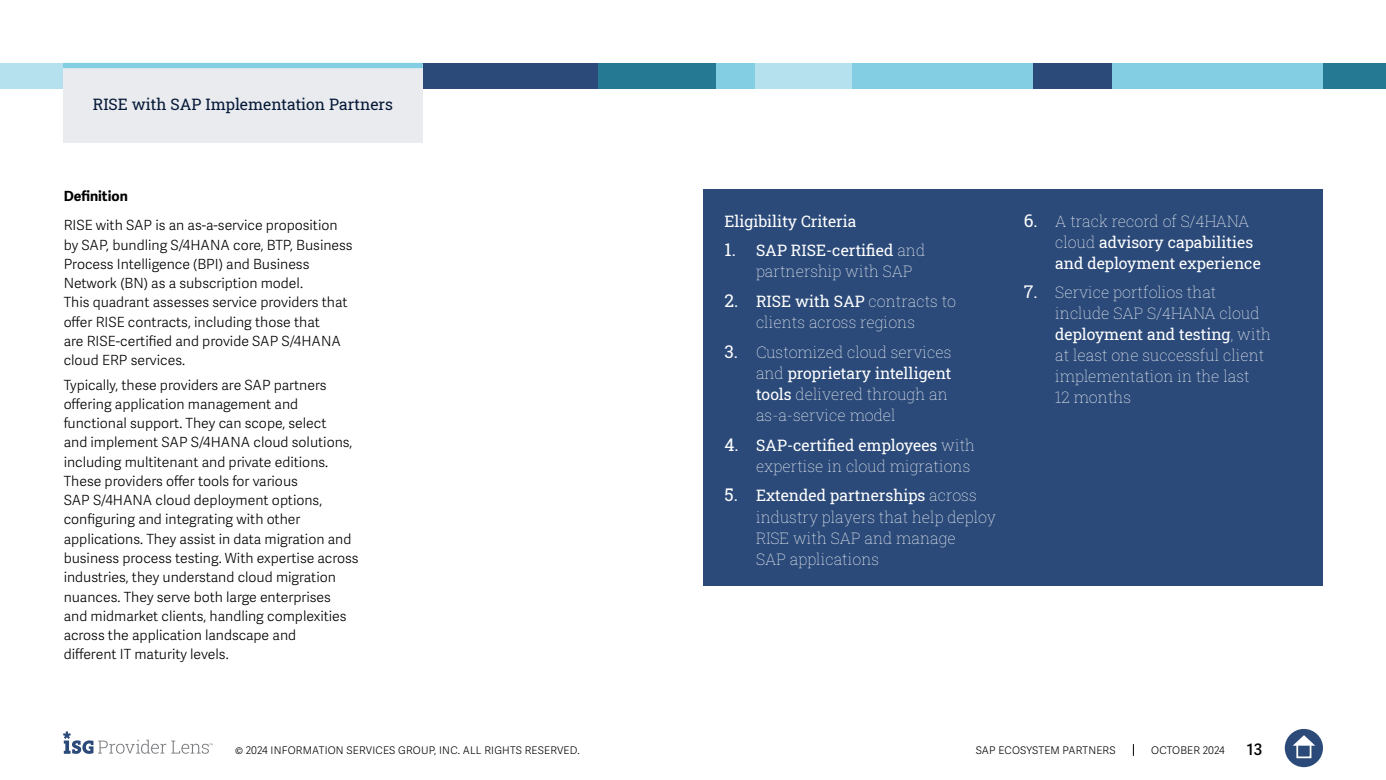
<style>
.page{position:relative;width:1386px;height:780px;background:#fff}
.page>*{position:absolute;margin:0;border:0;box-sizing:border-box;transform-origin:0 0}
.t1{font:15.75px/21px "Roboto Slab ISG P Thin";color:#fff}
.t2{font:15.75px/21px "Roboto Slab ISG P Regular";color:#fff}
.Section_Label_Light{font:15.75px "Roboto Slab ISG P Regular";color:#051837}
.t3{font:600 15.75px "Adelle Sans";color:#000}
.t4{font:300 14px/19.2px "Adelle Sans";color:#000101}
.t5{font:700 14px "Adelle Sans";color:#000}
.t6{font:300 10.5px "Adelle Sans";letter-spacing:.02em;color:#000}
.s1{font-family:"Roboto Slab ISG P Regular";font-size:17.5px}
.s2{font-family:"Roboto Slab ISG P Regular"}
.s3{font-size:17.5px}
.s4{font-family:"Roboto Slab ISG P Thin"}
</style>
<div class="page">
<svg style="left:1133px;top:744px;width:1px;height:12px"></svg>
<div style="left:1285px;top:729px;width:38px;height:38px;background:#2b4a79;border-radius:50%"></div>
<svg style="left:1293px;top:735px;width:22px;height:10px"></svg>
<div style="left:1296px;top:743px;width:15px;height:15px;border:2px solid #fff"></div>
<svg style="left:63px;top:731px;width:150px;height:23px"></svg>
<div style="left:1047px;top:63px;width:276px;height:26px;background:#84cee3"></div>
<div style="left:0;top:63px;width:158px;height:26px;background:#b4e1ed"></div>
<div style="left:850px;top:63px;width:184px;height:26px;background:#84cee3"></div>
<div style="left:1323px;top:63px;width:63px;height:26px;background:#257992"></div>
<div style="left:1033px;top:63px;width:79px;height:26px;background:#2b4a79"></div>
<div style="left:754px;top:63px;width:98px;height:26px;background:#b4e1ed"></div>
<div style="left:598px;top:63px;width:157px;height:26px;background:#84cee3"></div>
<div style="left:598px;top:63px;width:118px;height:26px;background:#257992"></div>
<div style="left:379px;top:63px;width:219px;height:26px;background:#2b4a79"></div>
<div style="left:63px;top:64px;width:360px;height:78px;background:#e9ebee"></div>
<div style="left:63px;top:63px;width:360px;height:5px;background:#84cee3"></div>
<div style="left:704px;top:189px;width:619px;height:397px;background:#2b4a79"></div>
<p class="Section_Label_Light" style="left:93px;top:93px;width:302px">RISE with SAP Implementation Partners</p>
<p class="t5" style="left:64px;top:187px;width:66px">Definition</p>
<p class="t4" style="left:64px;top:216px;width:290px">RISE with SAP is an as-a-service proposition by SAP, bundling S/4HANA core, BTP, Business Process Intelligence (BPI) and Business Network (BN) as a subscription model.<br>This quadrant assesses service providers that offer RISE contracts, including those that<br>are RISE-certified and provide SAP S/4HANA cloud ERP services.</p>
<p class="t4" style="left:64px;top:375px;width:297px">Typically, these providers are SAP partners offering application management and functional support. They can scope, select<br>and implement SAP S/4HANA cloud solutions, including multitenant and private editions.<br>These providers offer tools for various<br>SAP S/4HANA cloud deployment options, configuring and integrating with other applications. They assist in data migration and business process testing. With expertise across industries, they understand cloud migration nuances. They serve both large enterprises<br>and midmarket clients, handling complexities across the application landscape and<br>different IT maturity levels.</p>
<p class="t2" style="left:724px;top:210px;width:133px">Eligibility Criteria</p>
<p class="t1" style="left:756px;top:240px;width:171px;text-indent:-32px"><span class="s1">1.</span> <span class="s2">SAP RISE-certified</span> and partnership with SAP</p>
<p class="t1" style="left:724px;top:290px;width:233px;text-align:center"><span class="s1">2.</span> <span class="s2">RISE with SAP</span> contracts to clients across regions</p>
<p class="t1" style="left:756px;top:341px;width:197px;text-indent:-32px"><span class="s1">3.</span> Customized cloud services and <span class="s2">proprietary intelligent tools</span> delivered through an as-a-service model</p>
<p class="t1" style="left:724px;top:434px;width:252px;text-align:right"><span class="s1">4.</span> <span class="s2">SAP-certified employees</span> with expertise in cloud migrations</p>
<p class="t1" style="left:756px;top:485px;width:242px;text-indent:-32px"><span class="s1">5.</span> <span class="s2">Extended partnerships</span> across industry players that help deploy<br>RISE with SAP and manage<br>SAP applications</p>
<p class="t2" style="left:1055px;top:210px;width:207px;text-indent:-32px"><span class="s3">6.</span> <span class="s4">A track record of S/4HANA cloud</span> advisory capabilities and deployment experience</p>
<p class="t1" style="left:1055px;top:282px;width:217px;text-indent:-32px"><span class="s1">7.</span> Service portfolios that include SAP S/4HANA cloud <span class="s2">deployment and testing</span>, with at least one successful client implementation in the last<br>12 months</p>
<p class="t6" style="left:235px;top:744px;width:346px">© 2024 INFORMATION SERVICES GROUP, INC. ALL RIGHTS RESERVED.</p>
<p class="t6" style="left:976px;top:744px;width:141px">SAP ECOSYSTEM PARTNERS</p>
<p class="t6" style="left:1151px;top:744px;width:75px">OCTOBER 2024</p>
<p class="t3" style="left:1247px;top:740px;width:17px">13</p>
</div>
